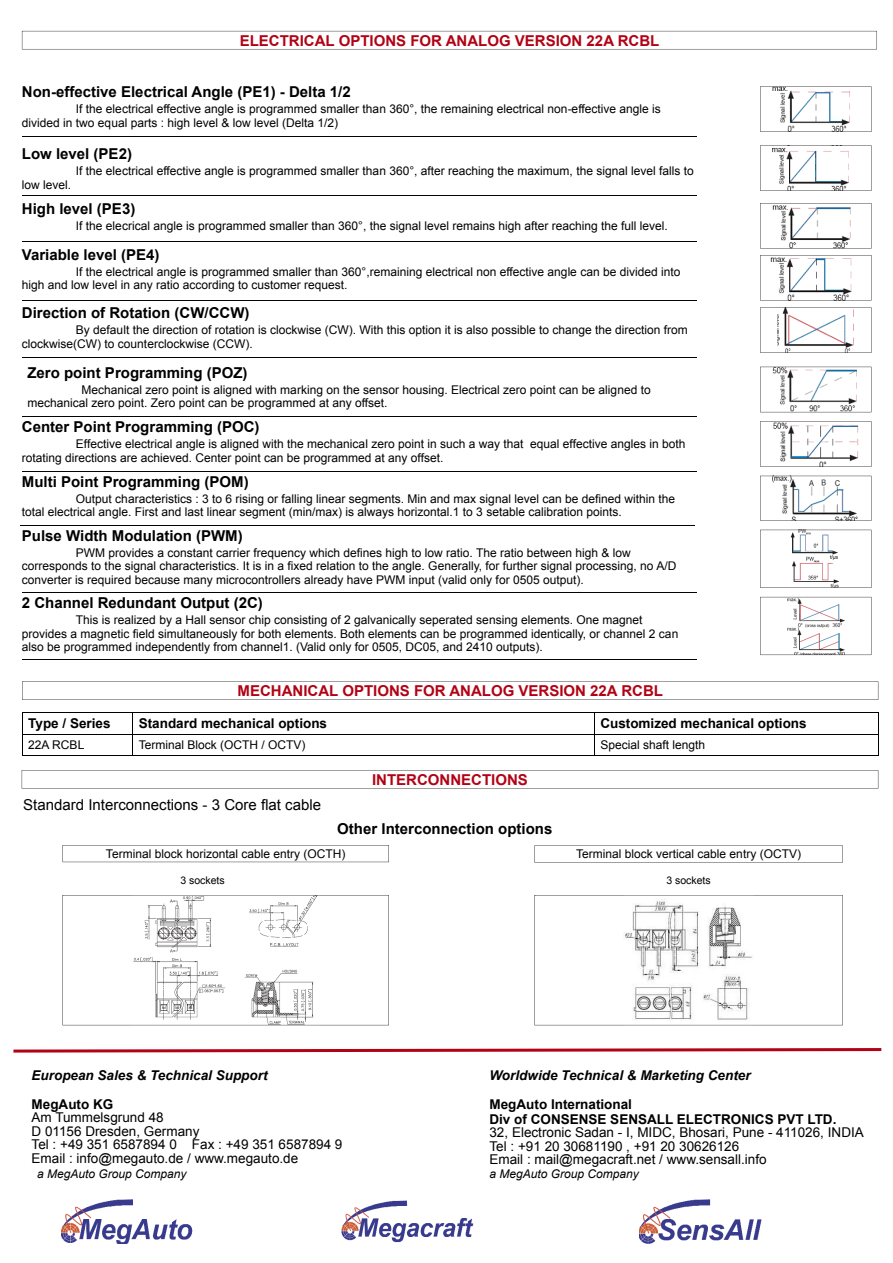
<style>
.page{position:relative;width:893px;height:1263px;background:#fff}
.page>*{position:absolute;margin:0;border:0;box-sizing:border-box;transform-origin:0 0}
.t1{font:700 15px "Arial";color:#000}
.t2{font:700 15px "Arial";color:#b20215}
.t3{font:15px "Arial";color:#000}
.t4{font:13.5px/13.5px "Arial";color:#000}
.t5{font:700 13.5px/15px "Arial";color:#000}
.t6{font:italic 700 13.5px "Arial";color:#000}
.t7{font:12px/13.5px "Arial";color:#000}
.t8{font:italic 12px "Arial";color:#000}
.t9{font:10.5px "Arial";color:#000}
</style>
<div class="page">
<svg style="left:22px;top:31px;width:855px;height:18px"></svg>
<hr style="left:22px;top:136px;width:674px;height:1px;background:#030303">
<hr style="left:22px;top:195px;width:674px;height:1px;background:#030303">
<hr style="left:22px;top:242px;width:674px;height:1px;background:#030303">
<hr style="left:22px;top:301px;width:674px;height:1px;background:#030303">
<hr style="left:22px;top:357px;width:674px;height:1px;background:#030303">
<hr style="left:22px;top:417px;width:674px;height:1px;background:#030303">
<hr style="left:22px;top:471px;width:674px;height:1px;background:#030303">
<hr style="left:20px;top:525px;width:674px;height:1px;background:#030303">
<hr style="left:22px;top:592px;width:674px;height:1px;background:#030303">
<hr style="left:22px;top:659px;width:674px;height:1px;background:#030303">
<svg style="left:22px;top:681px;width:856px;height:19px"></svg>
<hr style="left:133px;top:755px;width:461px;height:1px;background:#000">
<hr style="left:133px;top:712px;width:461px;height:1px;background:#000">
<hr style="left:22px;top:734px;width:111px;height:1px;background:#000">
<hr style="left:133px;top:734px;width:461px;height:1px;background:#000">
<hr style="left:594px;top:734px;width:285px;height:1px;background:#000">
<hr style="left:22px;top:712px;width:111px;height:1px;background:#000">
<svg style="left:22px;top:713px;width:1px;height:42px"></svg>
<svg style="left:132px;top:713px;width:1px;height:42px"></svg>
<hr style="left:22px;top:755px;width:111px;height:1px;background:#000">
<hr style="left:594px;top:712px;width:285px;height:1px;background:#000">
<svg style="left:594px;top:713px;width:1px;height:42px"></svg>
<svg style="left:878px;top:713px;width:1px;height:42px"></svg>
<hr style="left:594px;top:755px;width:285px;height:1px;background:#000">
<svg style="left:22px;top:770px;width:856px;height:19px"></svg>
<svg style="left:63px;top:845px;width:326px;height:17px"></svg>
<svg style="left:534px;top:846px;width:308px;height:17px"></svg>
<svg style="left:760px;top:86px;width:111px;height:46px"></svg>
<svg style="left:760px;top:145px;width:111px;height:46px"></svg>
<svg style="left:760px;top:203px;width:111px;height:46px"></svg>
<svg style="left:760px;top:255px;width:111px;height:46px"></svg>
<svg style="left:760px;top:307px;width:111px;height:46px"></svg>
<svg style="left:760px;top:367px;width:111px;height:45px"></svg>
<svg style="left:760px;top:421px;width:111px;height:46px"></svg>
<svg style="left:760px;top:476px;width:111px;height:45px"></svg>
<svg style="left:760px;top:530px;width:111px;height:58px"></svg>
<svg style="left:760px;top:597px;width:111px;height:58px"></svg>
<svg style="left:63px;top:895px;width:326px;height:130px"></svg>
<img style="left:132px;top:895px;width:187px;height:130px">
<svg style="left:534px;top:895px;width:308px;height:130px"></svg>
<img style="left:623px;top:895px;width:130px;height:130px">
<svg style="left:13px;top:1048px;width:868px;height:5px"></svg>
<img style="left:61px;top:1200px;width:132px;height:43px">
<img style="left:639px;top:1199px;width:122px;height:45px">
<img style="left:341px;top:1201px;width:132px;height:41px">
<p class="t2" style="left:240px;top:35px;width:421px">ELECTRICAL OPTIONS FOR ANALOG VERSION 22A RCBL</p>
<p class="t1" style="left:22px;top:86px;width:330px">Non-effective Electrical Angle (PE1) - Delta 1/2</p>
<p class="t7" style="left:22px;top:104px;width:640px;text-indent:54px">If the electrical effective angle is programmed smaller than 360°, the remaining electrical non-effective angle is divided in two equal parts : high level &amp; low level (Delta 1/2)</p>
<p class="t1" style="left:22px;top:148px;width:112px">Low level (PE2)</p>
<p class="t7" style="left:76px;top:166px;width:619px">If the electrical effective angle is programmed smaller than 360°, after reaching the maximum, the signal level falls to</p>
<p class="t7" style="left:22px;top:179px;width:51px">low level.</p>
<p class="t1" style="left:22px;top:203px;width:115px">High level (PE3)</p>
<p class="t7" style="left:76px;top:220px;width:593px">If the elecrical angle is programmed smaller than 360°, the signal level remains high after reaching the full level.</p>
<p class="t1" style="left:22px;top:249px;width:139px">Variable level (PE4)</p>
<p class="t7" style="left:22px;top:266px;width:660px;text-indent:54px">If the electrical angle is programmed smaller than 360°,remaining electrical non effective angle can be divided into high and low level in any ratio according to customer request.</p>
<p class="t1" style="left:22px;top:307px;width:229px">Direction of Rotation (CW/CCW)</p>
<p class="t7" style="left:22px;top:325px;width:667px;text-indent:54px">By default the direction of rotation is clockwise (CW). With this option it is also possible to change the direction from clockwise(CW) to counterclockwise (CCW).</p>
<p class="t1" style="left:27px;top:367px;width:222px">Zero point Programming (POZ)</p>
<p class="t7" style="left:27px;top:384px;width:624px;text-indent:54px">Mechanical zero point is aligned with marking on the sensor housing. Electrical zero point can be aligned to mechanical zero point. Zero point can be programmed at any offset.</p>
<p class="t1" style="left:22px;top:421px;width:239px">Center Point Programming (POC)</p>
<p class="t7" style="left:22px;top:439px;width:665px;text-indent:54px">Effective electrical angle is aligned with the mechanical zero point in such a way that equal effective angles in both rotating directions are achieved. Center point can be programmed at any offset.</p>
<p class="t1" style="left:22px;top:476px;width:228px">Multi Point Programming (POM)</p>
<p class="t7" style="left:22px;top:493px;width:654px;text-indent:54px">Output characteristics : 3 to 6 rising or falling linear segments. Min and max signal level can be defined within the total electrical angle. First and last linear segment (min/max) is always horizontal.1 to 3 setable calibration points.</p>
<p class="t1" style="left:22px;top:530px;width:222px">Pulse Width Modulation (PWM)</p>
<p class="t7" style="left:22px;top:547px;width:656px;text-indent:54px">PWM provides a constant carrier frequency which defines high to low ratio. The ratio between high &amp; low corresponds to the signal characteristics. It is in a fixed relation to the angle. Generally, for further signal processing, no A/D converter is required because many microcontrollers already have PWM input (valid only for 0505 output).</p>
<p class="t1" style="left:22px;top:597px;width:242px">2 Channel Redundant Output (2C)</p>
<p class="t7" style="left:22px;top:614px;width:658px;text-indent:54px">This is realized by a Hall sensor chip consisting of 2 galvanically seperated sensing elements. One magnet provides a magnetic field simultaneously for both elements. Both elements can be programmed identically, or channel 2 can also be programmed independently from channel1. (Valid only for 0505, DC05, and 2410 outputs).</p>
<p class="t2" style="left:237px;top:685px;width:427px">MECHANICAL OPTIONS FOR ANALOG VERSION 22A RCBL</p>
<p class="t5" style="left:28px;top:717px;width:84px">Type / Series</p>
<p class="t5" style="left:139px;top:717px;width:190px">Standard mechanical options</p>
<p class="t5" style="left:600px;top:717px;width:208px">Customized mechanical options</p>
<p class="t7" style="left:28px;top:739px;width:58px">22A RCBL</p>
<p class="t7" style="left:139px;top:739px;width:168px">Terminal Block (OCTH / OCTV)</p>
<p class="t7" style="left:600px;top:739px;width:106px">Special shaft length</p>
<p class="t2" style="left:372px;top:774px;width:157px">INTERCONNECTIONS</p>
<p class="t3" style="left:23px;top:799px;width:299px">Standard Interconnections - 3 Core flat cable</p>
<p class="t1" style="left:337px;top:823px;width:217px">Other Interconnection options</p>
<p class="t7" style="left:106px;top:848px;width:241px">Terminal block horizontal cable entry (OCTH)</p>
<p class="t7" style="left:576px;top:849px;width:226px">Terminal block vertical cable entry (OCTV)</p>
<p class="t9" style="left:180px;top:876px;width:46px">3 sockets</p>
<p class="t9" style="left:666px;top:876px;width:46px">3 sockets</p>
<p class="t6" style="left:32px;top:1070px;width:237px">European Sales &amp; Technical Support</p>
<p class="t6" style="left:489px;top:1070px;width:263px">Worldwide Technical &amp; Marketing Center</p>
<p class="t5" style="left:32px;top:1098px;width:83px">MegAuto KG</p>
<p class="t4" style="left:32px;top:1112px;width:312px">Am Tummelsgrund 48<br>D 01156 Dresden, Germany<br>Tel : +49 351 6587894 0 Fax : +49 351 6587894 9<br>Email : info@megauto.de / www.megauto.de</p>
<p class="t5" style="left:489px;top:1098px;width:348px">MegAuto International<br>Div of CONSENSE SENSALL ELECTRONICS PVT LTD.</p>
<p class="t4" style="left:489px;top:1127px;width:376px">32, Electronic Sadan - I, MIDC, Bhosari, Pune - 411026, INDIA<br>Tel : +91 20 30681190 , +91 20 30626126<br>Email : mail@megacraft.net / www.sensall.info</p>
<p class="t8" style="left:37px;top:1169px;width:151px">a MegAuto Group Company</p>
<p class="t8" style="left:489px;top:1169px;width:151px">a MegAuto Group Company</p>
</div>
